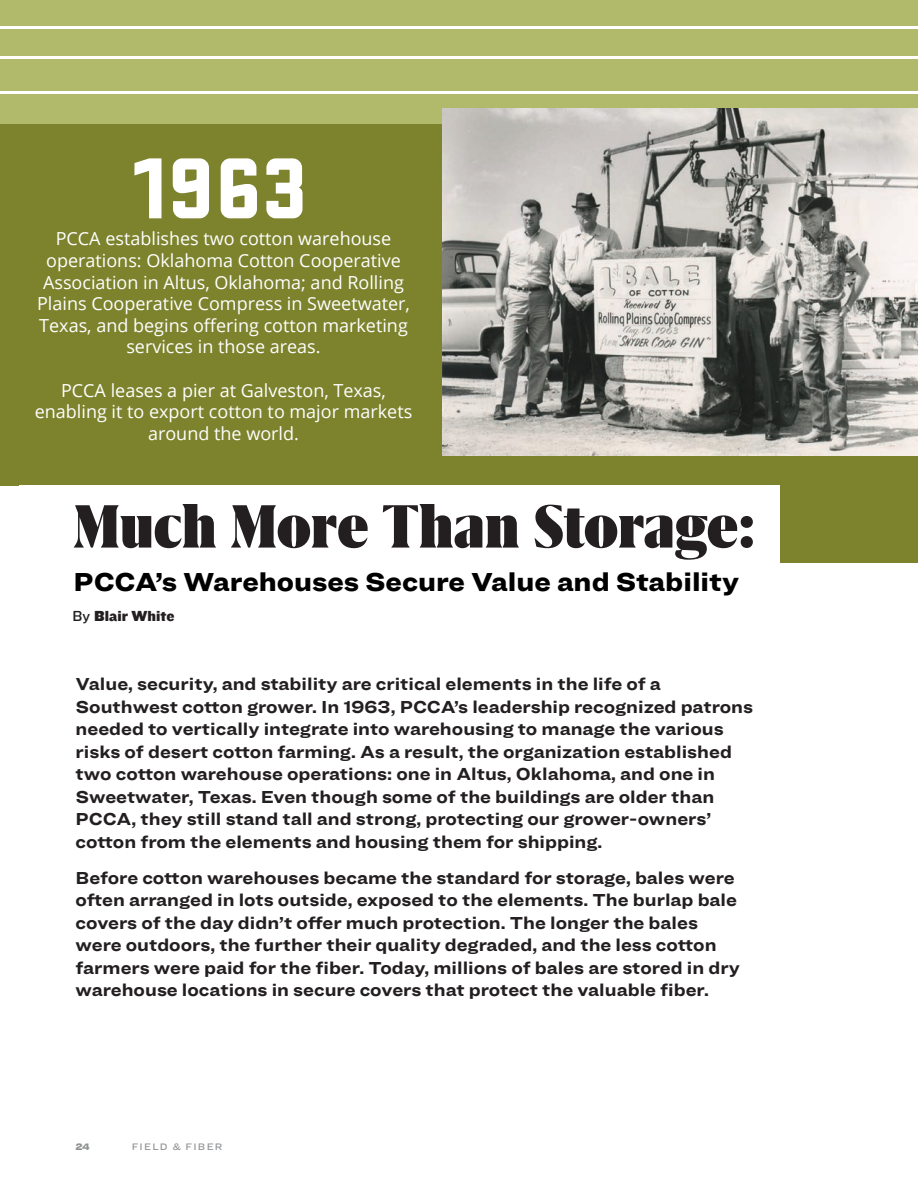
<style>
.page{position:relative;width:918px;height:1188px;background:#fff}
.page>*{position:absolute;margin:0;border:0;box-sizing:border-box;transform-origin:0 0}
.t1{font:900 90px "Stratum 2";color:#fff}
.t2{font:900 70.5px "Grifito M";letter-spacing:-.005em;color:#231f20}
.Ringside_Subhead{font:900 27px "Ringside Wide";color:#000}
.Intro_Paragraph-Ring{font:700 18px/22.5px "Ringside Wide";color:#231f20}
.Timeline_Item{font:18px/21.6px "Open Sans";color:#fff;text-align:center}
.t3{font:15px "Knockout HTF72 Full Cruiserwt";color:#231f20}
.t4{font:500 9.75px "Ringside Wide";letter-spacing:.13em;color:#909294}
.t5{font:900 9.75px "Ringside Wide";color:#909294}
.s1{font-family:"Knockout HTF32 Junior Cruiserwt"}
</style>
<div class="page">
<div style="left:33px;top:240px;width:885px;height:323px;background:#7d832d"></div>
<div style="left:0;top:0;width:918px;height:25px;background:#b1b96a"></div>
<div style="left:0;top:29px;width:918px;height:27px;background:#b1b96a"></div>
<div style="left:0;top:59px;width:918px;height:32px;background:#b1b96a"></div>
<div style="left:0;top:94px;width:918px;height:31px;background:#b1b96a"></div>
<div style="left:0;top:124px;width:443px;height:361px;background:#7d832d"></div>
<img style="left:443px;top:109px;width:475px;height:347px">
<div style="left:19px;top:485px;width:761px;height:95px;background:#fff"></div>
<p class="t1" style="left:133px;top:122px;width:176px">1963</p>
<p class="Timeline_Item" style="left:37px;top:228px;width:374px">PCCA establishes two cotton warehouse operations: Oklahoma Cotton Cooperative Association in Altus, Oklahoma; and Rolling Plains Cooperative Compress in Sweetwater, Texas, and begins offering cotton marketing services in those areas.</p>
<p class="Timeline_Item" style="left:35px;top:379px;width:379px">PCCA leases a pier at Galveston, Texas, enabling it to export cotton to major markets around the world.</p>
<p class="t2" style="left:74px;top:492px;width:683px">Much More Than Storage:</p>
<p class="Ringside_Subhead" style="left:74px;top:561px;width:667px">PCCA’s Warehouses Secure Value and Stability</p>
<p class="t3" style="left:72px;top:608px;width:104px"><span class="s1">By</span> Blair White</p>
<p class="Intro_Paragraph-Ring" style="left:76px;top:672px;width:679px">Value, security, and stability are critical elements in the life of a Southwest cotton grower. In 1963, PCCA’s leadership recognized patrons needed to vertically integrate into warehousing to manage the various risks of desert cotton farming. As a result, the organization established two cotton warehouse operations: one in Altus, Oklahoma, and one in Sweetwater, Texas. Even though some of the buildings are older than PCCA, they still stand tall and strong, protecting our grower-owners’ cotton from the elements and housing them for shipping.</p>
<p class="Intro_Paragraph-Ring" style="left:76px;top:866px;width:666px">Before cotton warehouses became the standard for storage, bales were often arranged in lots outside, exposed to the elements. The burlap bale covers of the day didn’t offer much protection. The longer the bales were outdoors, the further their quality degraded, and the less cotton farmers were paid for the fiber. Today, millions of bales are stored in dry warehouse locations in secure covers that protect the valuable fiber.</p>
<p class="t5" style="left:76px;top:1140px;width:16px">24</p>
<p class="t4" style="left:132px;top:1140px;width:92px">FIELD &amp; FIBER</p>
</div>
